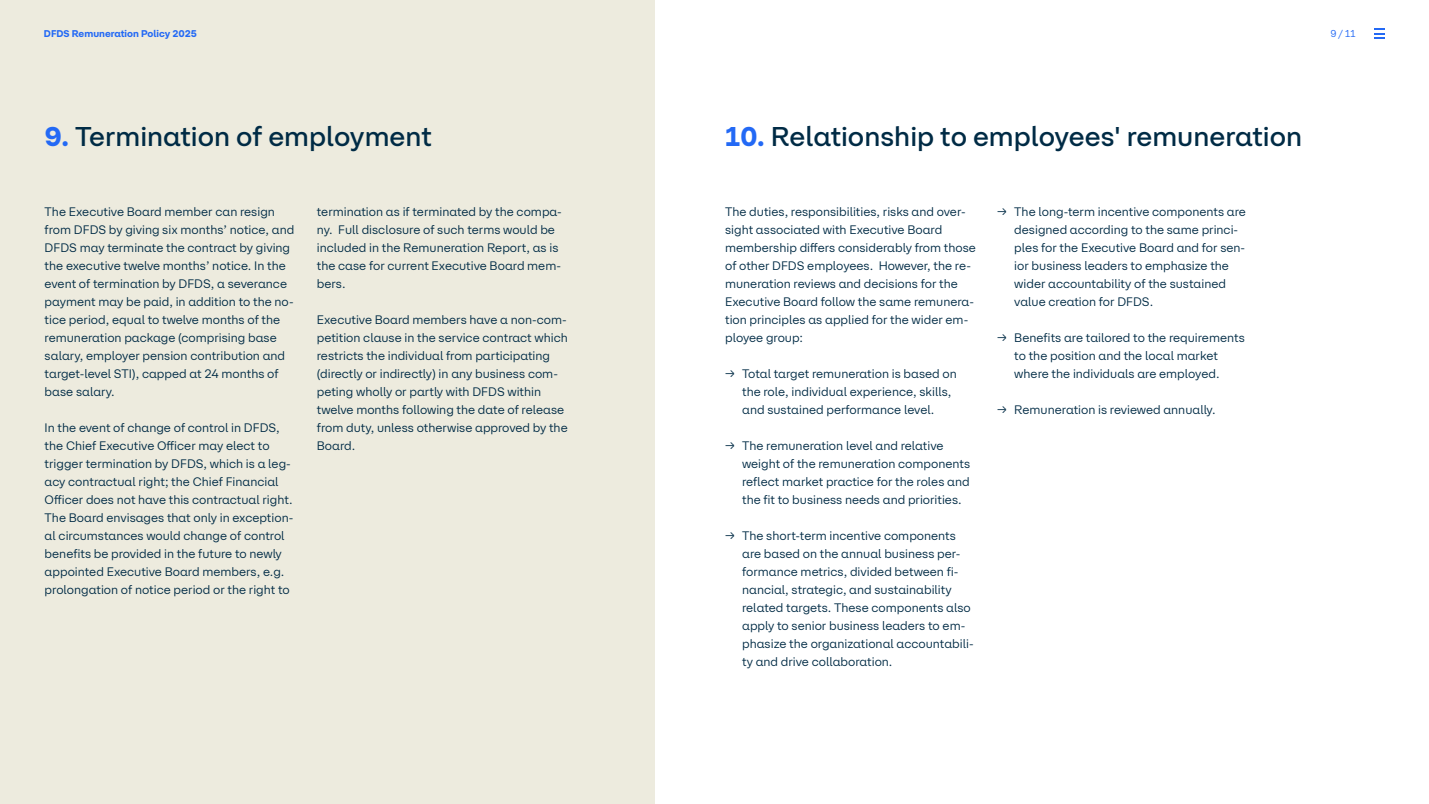
<style>
.page{position:relative;width:1429px;height:804px;background:#fff}
.page>*{position:absolute;margin:0;border:0;box-sizing:border-box;transform-origin:0 0}
.t1{font:500 27px "DFDS Sans";color:#002b45}
.t2{font:12px/18px "DFDS Sans";color:#002b45}
.t3{font:700 9.75px "DFDS Sans";color:#2369f5}
.t4{font:9.75px "DFDS Sans";color:#2369f5}
.s1{font-weight:700;color:#2369f5}
</style>
<div class="page">
<div style="left:0;top:0;width:655px;height:804px;background:#edebde"></div>
<svg style="left:1374px;top:29px;width:10px;height:10px"></svg>
<p class="t3" style="left:44px;top:28px;width:155px">DFDS Remuneration Policy 2025</p>
<p class="t4" style="left:1330px;top:28px;width:27px">9 / 11</p>
<h1 class="t1" style="left:45px;top:120px;width:389px"><span class="s1">9.</span> Termination of employment</h1>
<h1 class="t1" style="left:725px;top:120px;width:579px"><span class="s1">10.</span> Relationship to employees' remuneration</h1>
<p class="t2" style="left:45px;top:202px;width:251px">The Executive Board member can resign from DFDS by giving six months’ notice, and DFDS may terminate the contract by giving the executive twelve months’ notice. In the event of termination by DFDS, a severance payment may be paid, in addition to the no&shy;tice period, equal to twelve months of the remuneration package (comprising base salary, employer pension contribution and target-level STI), capped at 24 months of base salary.</p>
<p class="t2" style="left:45px;top:418px;width:250px">In the event of change of control in DFDS, the Chief Executive Officer may elect to trigger termination by DFDS, which is a leg&shy;acy contractual right; the Chief Financial Officer does not have this contractual right.<br>The Board envisages that only in exception&shy;al circumstances would change of control benefits be provided in the future to newly appointed Executive Board members, e.g. prolongation of notice period or the right to</p>
<p class="t2" style="left:317px;top:202px;width:246px">termination as if terminated by the compa&shy;ny. Full disclosure of such terms would be included in the Remuneration Report, as is the case for current Executive Board mem&shy;bers.</p>
<p class="t2" style="left:317px;top:310px;width:252px">Executive Board members have a non-com&shy;petition clause in the service contract which restricts the individual from participating (directly or indirectly) in any business com&shy;peting wholly or partly with DFDS within twelve months following the date of release from duty, unless otherwise approved by the Board.</p>
<p class="t2" style="left:725px;top:202px;width:252px">The duties, responsibilities, risks and over&shy;sight associated with Executive Board membership differs considerably from those of other DFDS employees. However, the re&shy;muneration reviews and decisions for the Executive Board follow the same remunera&shy;tion principles as applied for the wider em&shy;ployee group:</p>
<p class="t2" style="left:742px;top:364px;width:216px">Total target remuneration is based on the role, individual experience, skills, and sustained performance level.</p>
<p class="t2" style="left:742px;top:436px;width:229px">The remuneration level and relative weight of the remuneration components reflect market practice for the roles and the fit to business needs and priorities.</p>
<p class="t2" style="left:742px;top:526px;width:233px">The short-term incentive components are based on the annual business per&shy;formance metrics, divided between fi&shy;nancial, strategic, and sustainability related targets. These components also apply to senior business leaders to em&shy;phasize the organizational accountabili&shy;ty and drive collaboration.</p>
<p class="t2" style="left:1014px;top:202px;width:233px">The long-term incentive components are designed according to the same princi&shy;ples for the Executive Board and for sen&shy;ior business leaders to emphasize the wider accountability of the sustained value creation for DFDS.</p>
<p class="t2" style="left:1014px;top:328px;width:232px">Benefits are tailored to the requirements to the position and the local market where the individuals are employed.</p>
<p class="t2" style="left:1014px;top:400px;width:203px">Remuneration is reviewed annually.</p>
</div>
